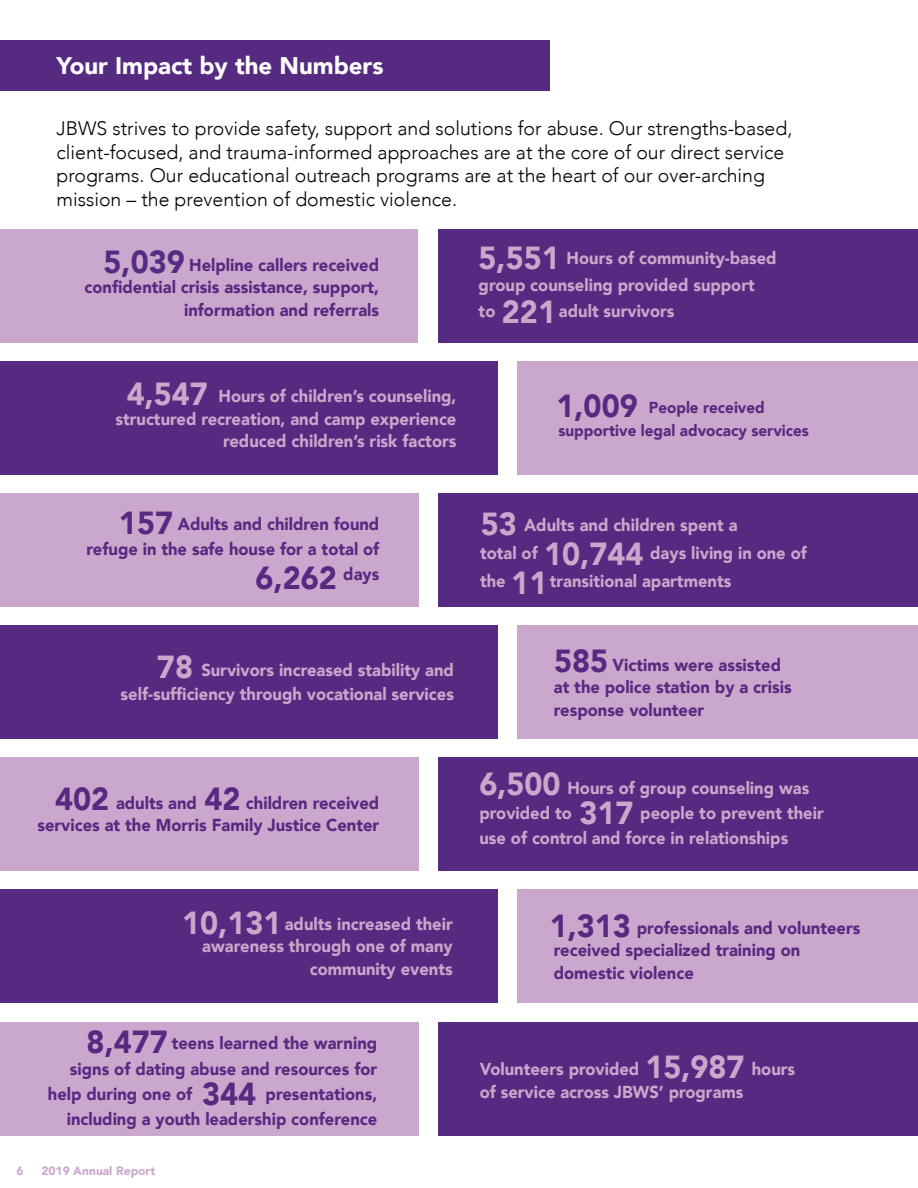
<style>
.page{position:relative;width:918px;height:1188px;background:#fff}
.page>*{position:absolute;margin:0;border:0;box-sizing:border-box;transform-origin:0 0}
.t1{font:900 31.8px "Avenir";color:#cba7cc;scale:.96 1}
.t2{font:900 31.8px "Avenir";color:#562a81;scale:.96 1}
.t3{font:900 31.8px "Avenir";color:#562c82;scale:.96 1}
.t4{font:900 24px "Avenir";color:#fff}
.t5{font:300 19.5px "Avenir";color:#000}
.t6{font:900 17.25px/22.5px "Avenir";color:#cba7cc;text-align:right;scale:.96 1}
.t7{font:900 17.25px/25.2px "Avenir";color:#562a81;text-align:right;scale:.96 1}
.t8{font:900 15.9px "Avenir";color:#562a81;scale:.96 1}
.t9{font:900 12px "Avenir";color:#cba7cc}
</style>
<div class="page">
<div style="left:0;top:41px;width:549px;height:50px;background:#562a81"></div>
<div style="left:0;top:229px;width:418px;height:113px;background:#caa7cc"></div>
<div style="left:438px;top:229px;width:480px;height:113px;background:#562a81"></div>
<div style="left:518px;top:361px;width:400px;height:114px;background:#caa7cc"></div>
<div style="left:0;top:361px;width:498px;height:114px;background:#562a81"></div>
<div style="left:0;top:493px;width:419px;height:114px;background:#caa7cc"></div>
<div style="left:438px;top:493px;width:480px;height:114px;background:#562a81"></div>
<div style="left:518px;top:625px;width:400px;height:114px;background:#caa7cc"></div>
<div style="left:0;top:625px;width:498px;height:114px;background:#562a81"></div>
<div style="left:0;top:757px;width:419px;height:114px;background:#caa7cc"></div>
<div style="left:439px;top:757px;width:479px;height:114px;background:#562a81"></div>
<div style="left:518px;top:890px;width:400px;height:113px;background:#caa7cc"></div>
<div style="left:0;top:890px;width:498px;height:113px;background:#562a81"></div>
<div style="left:0;top:1022px;width:419px;height:113px;background:#caa7cc"></div>
<div style="left:439px;top:1022px;width:479px;height:113px;background:#562a81"></div>
<p class="t4" style="left:56px;top:45px;width:329px">Your Impact by the Numbers</p>
<p class="t5" style="left:56px;top:117px;width:738px">JBWS strives to provide safety, support and solutions for abuse. Our strengths-based,</p>
<p class="t5" style="left:56px;top:141px;width:730px">client-focused, and trauma-informed approaches are at the core of our direct service</p>
<p class="t5" style="left:56px;top:164px;width:710px">programs. Our educational outreach programs are at the heart of our over-arching</p>
<p class="t5" style="left:56px;top:187px;width:402px">mission – the prevention of domestic violence.</p>
<p class="t1" style="left:479px;top:231px;width:86px">5,551</p>
<p class="t1" style="left:502px;top:285px;width:58px">221</p>
<p class="t3" style="left:104px;top:234px;width:86px">5,039</p>
<p class="t6" style="left:567px;top:246px;width:220px">Hours of community-based</p>
<p class="t6" style="left:479px;top:273px;width:289px">group counseling provided support</p>
<p class="t6" style="left:479px;top:300px;width:19px">to</p>
<p class="t6" style="left:559px;top:300px;width:122px">adult survivors</p>
<p class="t7" style="left:189px;top:251px;width:199px">Helpline callers received</p>
<p class="t7" style="left:85px;top:274px;width:308px">confidential crisis assistance, support,</p>
<p class="t7" style="left:184px;top:297px;width:205px">information and referrals</p>
<p class="t1" style="left:127px;top:366px;width:86px">4,547</p>
<p class="t6" style="left:219px;top:385px;width:249px">Hours of children’s counseling,</p>
<p class="t6" style="left:115px;top:407px;width:357px">structured recreation, and camp experience reduced children’s risk factors</p>
<p class="t2" style="left:557px;top:379px;width:86px">1,009</p>
<p class="t8" style="left:649px;top:394px;width:122px">People received</p>
<p class="t8" style="left:559px;top:416px;width:262px">supportive legal advocacy services</p>
<p class="t2" style="left:119px;top:495px;width:58px">157</p>
<p class="t7" style="left:178px;top:511px;width:211px">Adults and children found</p>
<p class="t7" style="left:87px;top:536px;width:307px">refuge in the safe house for a total of days</p>
<p class="t2" style="left:256px;top:550px;width:86px">6,262</p>
<p class="t1" style="left:481px;top:497px;width:39px">53</p>
<p class="t6" style="left:524px;top:513px;width:224px">Adults and children spent a</p>
<p class="t6" style="left:480px;top:541px;width:62px">total of</p>
<p class="t6" style="left:650px;top:541px;width:165px">days living in one of</p>
<p class="t6" style="left:480px;top:569px;width:28px">the</p>
<p class="t6" style="left:550px;top:569px;width:191px">transitional apartments</p>
<p class="t1" style="left:544px;top:527px;width:105px">10,744</p>
<p class="t1" style="left:511px;top:556px;width:39px">11</p>
<p class="t2" style="left:554px;top:634px;width:58px">585</p>
<p class="t1" style="left:157px;top:640px;width:39px">78</p>
<p class="t7" style="left:612px;top:652px;width:177px">Victims were assisted</p>
<p class="t7" style="left:554px;top:674px;width:249px">at the police station by a crisis</p>
<p class="t7" style="left:554px;top:697px;width:158px">response volunteer</p>
<p class="t6" style="left:201px;top:659px;width:265px">Survivors increased stability and</p>
<p class="t6" style="left:121px;top:683px;width:349px">self-sufficiency through vocational services</p>
<p class="t2" style="left:55px;top:772px;width:58px">402</p>
<p class="t2" style="left:204px;top:772px;width:39px">42</p>
<p class="t7" style="left:116px;top:789px;width:86px">adults and</p>
<p class="t7" style="left:246px;top:789px;width:140px">children received</p>
<p class="t7" style="left:37px;top:812px;width:358px">services at the Morris Family Justice Center</p>
<p class="t1" style="left:479px;top:757px;width:86px">6,500</p>
<p class="t6" style="left:567px;top:776px;width:253px">Hours of group counseling was</p>
<p class="t6" style="left:479px;top:801px;width:98px">provided to</p>
<p class="t1" style="left:580px;top:786px;width:58px">317</p>
<p class="t6" style="left:479px;top:800px;width:360px;line-height:25.2px;text-align:left;text-indent:161px">people to prevent their use of control and force in relationships</p>
<p class="t1" style="left:182px;top:895px;width:105px">10,131</p>
<p class="t7" style="left:637px;top:915px;width:234px">professionals and volunteers</p>
<p class="t7" style="left:554px;top:937px;width:258px">received specialized training on</p>
<p class="t7" style="left:554px;top:960px;width:147px">domestic violence</p>
<p class="t2" style="left:550px;top:898px;width:86px">1,313</p>
<p class="t6" style="left:285px;top:912px;width:176px">adults increased their</p>
<p class="t6" style="left:202px;top:935px;width:262px">awareness through one of many</p>
<p class="t6" style="left:310px;top:957px;width:150px">community events</p>
<p class="t2" style="left:87px;top:1015px;width:86px">8,477</p>
<p class="t7" style="left:172px;top:1030px;width:216px">teens learned the warning</p>
<p class="t7" style="left:70px;top:1056px;width:322px">signs of dating abuse and resources for</p>
<p class="t7" style="left:48px;top:1081px;width:152px">help during one of</p>
<p class="t7" style="left:266px;top:1081px;width:118px">presentations,</p>
<p class="t7" style="left:67px;top:1106px;width:325px">including a youth leadership conference</p>
<p class="t2" style="left:202px;top:1067px;width:58px">344</p>
<p class="t9" style="left:16px;top:1161px;width:9px">6</p>
<p class="t9" style="left:41px;top:1161px;width:115px">2019 Annual Report</p>
<p class="t1" style="left:645px;top:1039px;width:105px">15,987</p>
<p class="t6" style="left:480px;top:1057px;width:168px">Volunteers provided</p>
<p class="t6" style="left:752px;top:1057px;width:47px">hours</p>
<p class="t6" style="left:480px;top:1080px;width:276px">of service across JBWS’ programs</p>
</div>
